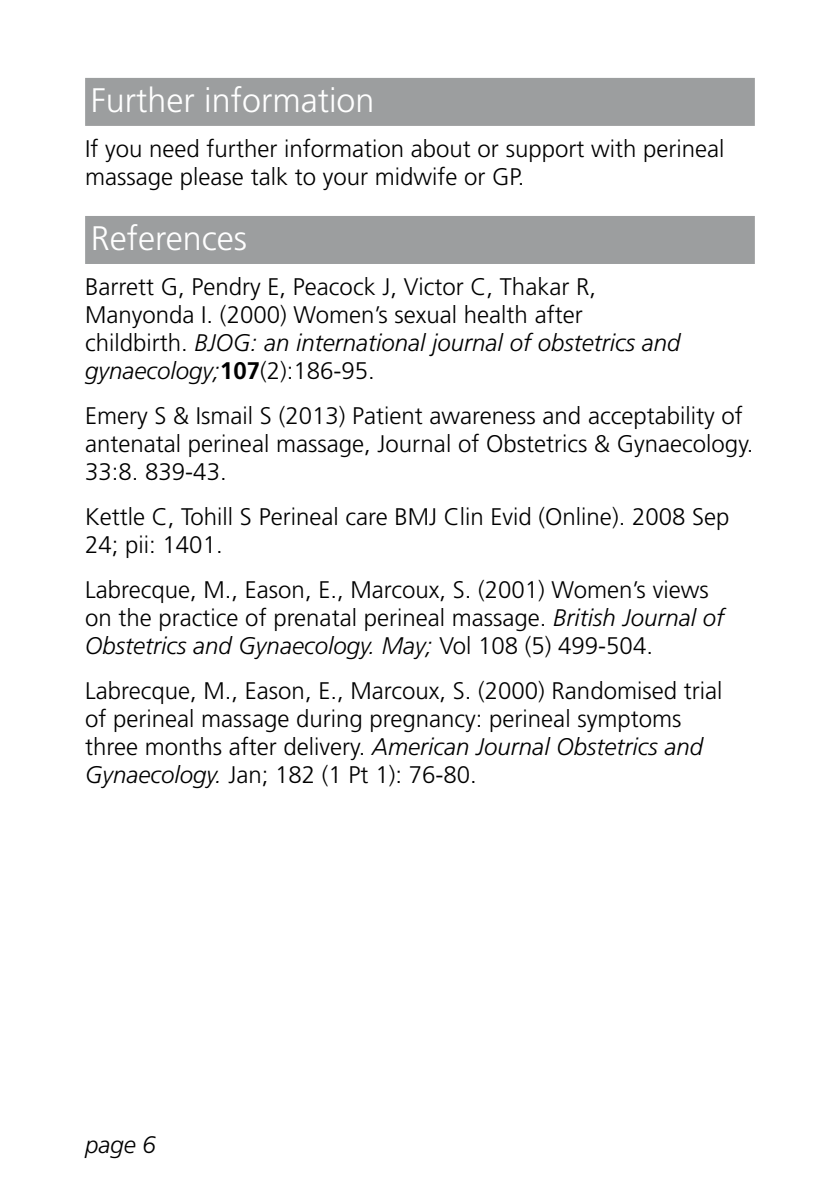
<style>
.page{position:relative;width:840px;height:1191px;background:#fff}
.page>*{position:absolute;margin:0;border:0;box-sizing:border-box;transform-origin:0 0}
.t1{font:300 34px "Frutiger";color:#fff}
.t2{font:300 24px/28px "Frutiger";color:#000}
.t3{font:italic 300 24px "Frutiger";color:#000}
.s1{font-style:italic}
.s2{font-weight:700}
</style>
<div class="page">
<div style="left:85px;top:78px;width:669px;height:48px;background:#9c9e9f"></div>
<div style="left:85px;top:216px;width:669px;height:48px;background:#9c9e9f"></div>
<h1 class="t1" style="left:91px;top:81px;width:285px">Further information</h1>
<p class="t2" style="left:85px;top:134px;width:640px">If you need further information about or support with perineal massage please talk to your midwife or GP.</p>
<h1 class="t1" style="left:91px;top:219px;width:158px">References</h1>
<p class="t2" style="left:85px;top:272px;width:596px">Barrett G, Pendry E, Peacock J, Victor C, Thakar R, Manyonda I. (2000) Women’s sexual health after childbirth. <span class="s1">BJOG: an international journal of obstetrics and gynaecology;</span><span class="s2">107</span>(2):186-95.</p>
<p class="t2" style="left:85px;top:401px;width:669px">Emery S &amp; Ismail S (2013) Patient awareness and acceptability of antenatal perineal massage, Journal of Obstetrics &amp; Gynaecology.<br>33:8. 839-43.</p>
<p class="t2" style="left:85px;top:502px;width:645px">Kettle C, Tohill S Perineal care BMJ Clin Evid (Online). 2008 Sep<br>24; pii: 1401.</p>
<p class="t2" style="left:85px;top:575px;width:640px">Labrecque, M., Eason, E., Marcoux, S. (2001) Women’s views on the practice of prenatal perineal massage. <span class="s1">British Journal of<br>Obstetrics and Gynaecology. May;</span> Vol 108 (5) 499-504.</p>
<p class="t2" style="left:85px;top:676px;width:638px">Labrecque, M., Eason, E., Marcoux, S. (2000) Randomised trial of perineal massage during pregnancy: perineal symptoms three months after delivery. <span class="s1">American Journal Obstetrics and Gynaecology.</span> Jan; 182 (1 Pt 1): 76-80.</p>
<p class="t3" style="left:85px;top:1131px;width:72px">page 6</p>
</div>
